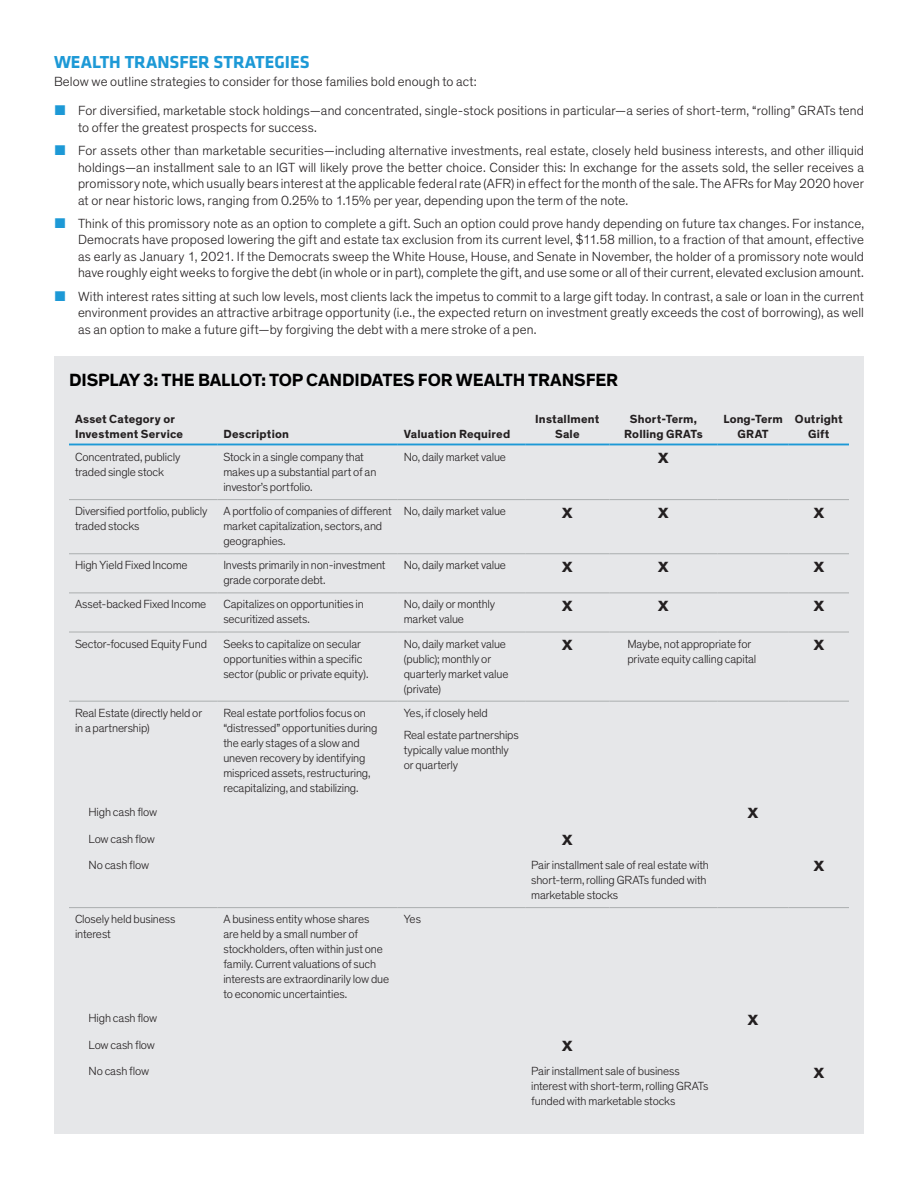
<style>
.page{position:relative;width:918px;height:1188px;background:#fff}
.page>*{position:absolute;margin:0;border:0;box-sizing:border-box;transform-origin:0 0}
.t1{font:700 18px "Theinhardt";letter-spacing:-.005em;color:#000}
.t2{font:700 18px "Klavika";color:#1d99d6}
.t3{font:800 15px "Theinhardt";color:#231f20}
.t4{font:300 13.5px/16.5px "Theinhardt";letter-spacing:.01em;color:#231f20;text-align:justify}
.t5{font:300 12px/15px "Theinhardt";letter-spacing:-.01em;color:#231f20}
.t6{font:700 12px/15px "Theinhardt";letter-spacing:.015em;color:#231f20;text-align:center}
</style>
<div class="page">
<div style="left:54px;top:356px;width:810px;height:778px;background:#e6e7e9"></div>
<hr style="left:69px;top:499px;width:148px;height:1px;background:#b1b4b5">
<hr style="left:217px;top:499px;width:181px;height:1px;background:#b1b4b5">
<hr style="left:398px;top:499px;width:127px;height:1px;background:#b1b4b5">
<hr style="left:525px;top:499px;width:84px;height:1px;background:#b1b4b5">
<hr style="left:609px;top:499px;width:108px;height:1px;background:#b1b4b5">
<hr style="left:717px;top:499px;width:72px;height:1px;background:#b1b4b5">
<hr style="left:789px;top:499px;width:60px;height:1px;background:#b1b4b5">
<hr style="left:69px;top:553px;width:148px;height:1px;background:#b1b4b5">
<hr style="left:217px;top:553px;width:181px;height:1px;background:#b1b4b5">
<hr style="left:398px;top:553px;width:127px;height:1px;background:#b1b4b5">
<hr style="left:525px;top:553px;width:84px;height:1px;background:#b1b4b5">
<hr style="left:609px;top:553px;width:108px;height:1px;background:#b1b4b5">
<hr style="left:717px;top:553px;width:72px;height:1px;background:#b1b4b5">
<hr style="left:789px;top:553px;width:60px;height:1px;background:#b1b4b5">
<hr style="left:69px;top:592px;width:148px;height:1px;background:#b1b4b5">
<hr style="left:217px;top:592px;width:181px;height:1px;background:#b1b4b5">
<hr style="left:398px;top:592px;width:127px;height:1px;background:#b1b4b5">
<hr style="left:525px;top:592px;width:84px;height:1px;background:#b1b4b5">
<hr style="left:609px;top:592px;width:108px;height:1px;background:#b1b4b5">
<hr style="left:717px;top:592px;width:72px;height:1px;background:#b1b4b5">
<hr style="left:789px;top:592px;width:60px;height:1px;background:#b1b4b5">
<hr style="left:69px;top:631px;width:148px;height:2px;background:#b1b4b5">
<hr style="left:217px;top:631px;width:181px;height:2px;background:#b1b4b5">
<hr style="left:398px;top:631px;width:127px;height:2px;background:#b1b4b5">
<hr style="left:525px;top:631px;width:84px;height:2px;background:#b1b4b5">
<hr style="left:609px;top:631px;width:108px;height:2px;background:#b1b4b5">
<hr style="left:717px;top:631px;width:72px;height:2px;background:#b1b4b5">
<hr style="left:789px;top:631px;width:60px;height:2px;background:#b1b4b5">
<hr style="left:69px;top:701px;width:148px;height:1px;background:#b1b4b5">
<hr style="left:217px;top:701px;width:181px;height:1px;background:#b1b4b5">
<hr style="left:398px;top:701px;width:127px;height:1px;background:#b1b4b5">
<hr style="left:525px;top:701px;width:84px;height:1px;background:#b1b4b5">
<hr style="left:609px;top:701px;width:108px;height:1px;background:#b1b4b5">
<hr style="left:717px;top:701px;width:72px;height:1px;background:#b1b4b5">
<hr style="left:789px;top:701px;width:60px;height:1px;background:#b1b4b5">
<hr style="left:69px;top:907px;width:148px;height:1px;background:#b1b4b5">
<hr style="left:217px;top:907px;width:181px;height:1px;background:#b1b4b5">
<hr style="left:398px;top:907px;width:127px;height:1px;background:#b1b4b5">
<hr style="left:525px;top:907px;width:84px;height:1px;background:#b1b4b5">
<hr style="left:609px;top:907px;width:108px;height:1px;background:#b1b4b5">
<hr style="left:717px;top:907px;width:72px;height:1px;background:#b1b4b5">
<hr style="left:789px;top:907px;width:60px;height:1px;background:#b1b4b5">
<hr style="left:69px;top:444px;width:148px;height:1px;background:#1d99d6">
<hr style="left:217px;top:444px;width:181px;height:1px;background:#1d99d6">
<hr style="left:398px;top:444px;width:127px;height:1px;background:#1d99d6">
<hr style="left:525px;top:444px;width:84px;height:1px;background:#1d99d6">
<hr style="left:609px;top:444px;width:108px;height:1px;background:#1d99d6">
<hr style="left:717px;top:444px;width:72px;height:1px;background:#1d99d6">
<hr style="left:789px;top:444px;width:60px;height:1px;background:#1d99d6">
<h1 class="t2" style="left:54px;top:49px;width:257px">WEALTH TRANSFER STRATEGIES</h1>
<p class="t4" style="left:54px;top:73px;width:424px">Below we outline strategies to consider for those families bold enough to act:</p>
<p class="t4" style="left:78px;top:103px;width:787px">For diversified, marketable stock holdings—and concentrated, single-stock positions in particular—a series of short-term, “rolling” GRATs tend to offer the greatest prospects for success.</p>
<p class="t4" style="left:78px;top:143px;width:788px">For assets other than marketable securities—including alternative investments, real estate, closely held business interests, and other illiquid holdings—an installment sale to an IGT will likely prove the better choice. Consider this: In exchange for the assets sold, the seller receives a promissory note, which usually bears interest at the applicable federal rate (AFR) in effect for the month of the sale. The AFRs for May 2020 hover at or near historic lows, ranging from 0.25% to 1.15% per year, depending upon the term of the note.</p>
<p class="t4" style="left:78px;top:215px;width:788px">Think of this promissory note as an option to complete a gift. Such an option could prove handy depending on future tax changes. For instance, Democrats have proposed lowering the gift and estate tax exclusion from its current level, $11.58 million, to a fraction of that amount, effective as early as January 1, 2021. If the Democrats sweep the White House, House, and Senate in November, the holder of a promissory note would have roughly eight weeks to forgive the debt (in whole or in part), complete the gift, and use some or all of their current, elevated exclusion amount.</p>
<p class="t4" style="left:78px;top:288px;width:788px">With interest rates sitting at such low levels, most clients lack the impetus to commit to a large gift today. In contrast, a sale or loan in the current environment provides an attractive arbitrage opportunity (i.e., the expected return on investment greatly exceeds the cost of borrowing), as well as an option to make a future gift—by forgiving the debt with a mere stroke of a pen.</p>
<h1 class="t1" style="left:69px;top:369px;width:551px">DISPLAY 3: THE BALLOT: TOP CANDIDATES FOR WEALTH TRANSFER</h1>
<p class="t6" style="left:75px;top:412px;width:110px;text-align:left">Asset Category or<br>Investment Service</p>
<p class="t6" style="left:535px;top:412px;width:66px">Installment<br>Sale</p>
<p class="t6" style="left:624px;top:412px;width:80px">Short-Term,<br>Rolling GRATs</p>
<p class="t6" style="left:723px;top:412px;width:61px">Long-Term<br>GRAT</p>
<p class="t6" style="left:795px;top:412px;width:49px">Outright<br>Gift</p>
<p class="t6" style="left:223px;top:427px;width:67px">Description</p>
<p class="t6" style="left:404px;top:427px;width:108px">Valuation Required</p>
<p class="t5" style="left:75px;top:450px;width:107px">Concentrated, publicly traded single stock</p>
<p class="t5" style="left:223px;top:450px;width:154px">Stock in a single company that makes up a substantial part of an investor’s portfolio.</p>
<p class="t5" style="left:404px;top:450px;width:104px">No, daily market value</p>
<p class="t3" style="left:658px;top:449px;width:12px">X</p>
<p class="t5" style="left:75px;top:504px;width:134px">Diversified portfolio, publicly traded stocks</p>
<p class="t5" style="left:223px;top:504px;width:170px">A portfolio of companies of different market capitalization, sectors, and geographies.</p>
<p class="t5" style="left:404px;top:504px;width:104px">No, daily market value</p>
<p class="t3" style="left:562px;top:503px;width:12px">X</p>
<p class="t3" style="left:658px;top:503px;width:12px">X</p>
<p class="t3" style="left:814px;top:503px;width:12px">X</p>
<p class="t5" style="left:75px;top:558px;width:114px">High Yield Fixed Income</p>
<p class="t5" style="left:223px;top:558px;width:164px">Invests primarily in non-investment grade corporate debt.</p>
<p class="t5" style="left:404px;top:558px;width:104px">No, daily market value</p>
<p class="t3" style="left:562px;top:557px;width:12px">X</p>
<p class="t3" style="left:658px;top:557px;width:12px">X</p>
<p class="t3" style="left:814px;top:557px;width:12px">X</p>
<p class="t5" style="left:75px;top:597px;width:133px">Asset-backed Fixed Income</p>
<p class="t5" style="left:223px;top:597px;width:142px">Capitalizes on opportunities in securitized assets.</p>
<p class="t5" style="left:404px;top:597px;width:93px">No, daily or monthly market value</p>
<p class="t3" style="left:562px;top:597px;width:12px">X</p>
<p class="t3" style="left:658px;top:597px;width:12px">X</p>
<p class="t3" style="left:814px;top:597px;width:12px">X</p>
<p class="t5" style="left:75px;top:636px;width:133px">Sector-focused Equity Fund</p>
<p class="t5" style="left:223px;top:636px;width:147px">Seeks to capitalize on secular opportunities within a specific sector (public or private equity).</p>
<p class="t5" style="left:404px;top:636px;width:106px">No, daily market value (public); monthly or quarterly market value (private)</p>
<p class="t3" style="left:562px;top:636px;width:12px">X</p>
<p class="t5" style="left:627px;top:636px;width:131px">Maybe, not appropriate for private equity calling capital</p>
<p class="t3" style="left:814px;top:636px;width:12px">X</p>
<p class="t5" style="left:75px;top:705px;width:129px">Real Estate (directly held or in a partnership)</p>
<p class="t5" style="left:223px;top:705px;width:156px">Real estate portfolios focus on “distressed” opportunities during the early stages of a slow and uneven recovery by identifying mispriced assets, restructuring, recapitalizing, and stabilizing.</p>
<p class="t5" style="left:404px;top:702px;width:117px;line-height:21.8px">Yes, if closely held<br>Real estate partnerships</p>
<p class="t5" style="left:404px;top:742px;width:107px">typically value monthly or quarterly</p>
<p class="t5" style="left:89px;top:805px;width:70px">High cash flow</p>
<p class="t3" style="left:748px;top:804px;width:12px">X</p>
<p class="t5" style="left:88px;top:831px;width:68px">Low cash flow</p>
<p class="t3" style="left:562px;top:831px;width:12px">X</p>
<p class="t5" style="left:88px;top:858px;width:62px">No cash flow</p>
<p class="t5" style="left:531px;top:858px;width:179px">Pair installment sale of real estate with short-term, rolling GRATs funded with marketable stocks</p>
<p class="t3" style="left:814px;top:857px;width:12px">X</p>
<p class="t5" style="left:75px;top:912px;width:102px">Closely held business interest</p>
<p class="t5" style="left:223px;top:912px;width:167px">A business entity whose shares<br>are held by a small number of stockholders, often within just one family. Current valuations of such interests are extraordinarily low due to economic uncertainties.</p>
<p class="t5" style="left:404px;top:912px;width:19px">Yes</p>
<p class="t5" style="left:89px;top:1011px;width:70px">High cash flow</p>
<p class="t3" style="left:748px;top:1010px;width:12px">X</p>
<p class="t5" style="left:88px;top:1038px;width:68px">Low cash flow</p>
<p class="t3" style="left:562px;top:1037px;width:12px">X</p>
<p class="t5" style="left:88px;top:1064px;width:62px">No cash flow</p>
<p class="t5" style="left:531px;top:1064px;width:179px">Pair installment sale of business interest with short-term, rolling GRATs funded with marketable stocks</p>
<p class="t3" style="left:814px;top:1063px;width:12px">X</p>
</div>
